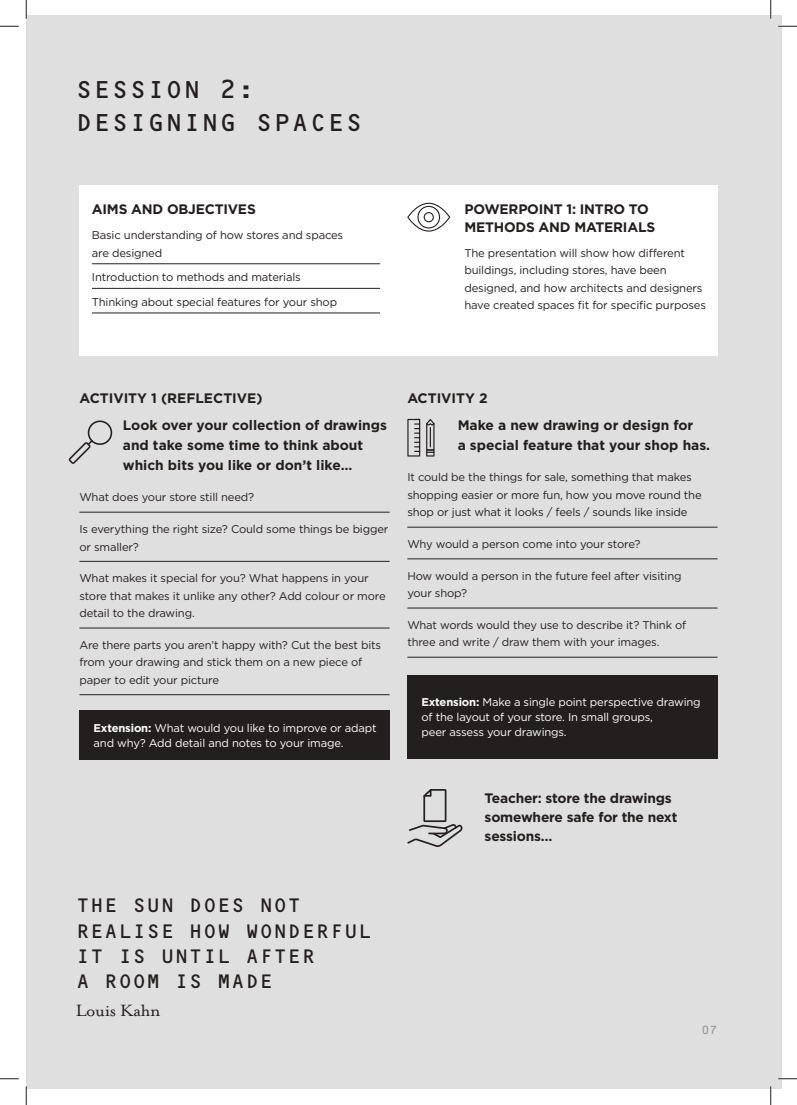
<style>
.page{position:relative;width:797px;height:1105px;background:#fff}
.page>*{position:absolute;margin:0;border:0;box-sizing:border-box;transform-origin:0 0}
.t1{font:25px/33.8px "OCRB Std";color:#241f1f}
.t2{font:20px/25.5px "OCRB Std";letter-spacing:-.015em;color:#241f1f}
.t3{font:18.75px "Mrs Eaves OT";letter-spacing:-.015em;color:#241f1f}
.t4{font:700 13.75px/27.1px "Gotham";letter-spacing:-.01em;color:#241f1f}
.t5{font:11.25px/17.5px "Gotham";letter-spacing:-.015em;color:#241f1f}
.t6{font:11.25px/15px "Gotham";letter-spacing:-.015em;color:#fff}
.t7{font:11.25px "OCRB Std";color:#969698}
.s1{font-weight:700}
.s2{color:#241f1f}
</style>
<div class="page">
<div style="left:26px;top:16px;width:755px;height:1073px;background:#e0dfdf"></div>
<hr style="left:79px;top:512px;width:310px;height:1px;background:#241f1f">
<hr style="left:79px;top:561px;width:310px;height:1px;background:#241f1f">
<hr style="left:79px;top:628px;width:310px;height:1px;background:#241f1f">
<hr style="left:79px;top:694px;width:310px;height:1px;background:#241f1f">
<hr style="left:407px;top:527px;width:310px;height:1px;background:#241f1f">
<hr style="left:407px;top:559px;width:310px;height:1px;background:#241f1f">
<hr style="left:407px;top:608px;width:310px;height:1px;background:#241f1f">
<hr style="left:407px;top:657px;width:310px;height:1px;background:#241f1f">
<div style="left:79px;top:186px;width:638px;height:170px;background:#fff"></div>
<hr style="left:92px;top:264px;width:288px;height:1px;background:#241f1f">
<hr style="left:92px;top:288px;width:288px;height:1px;background:#241f1f">
<hr style="left:92px;top:313px;width:288px;height:1px;background:#241f1f">
<svg style="left:407px;top:203px;width:43px;height:29px"></svg>
<svg style="left:407px;top:789px;width:55px;height:58px"></svg>
<svg style="left:407px;top:419px;width:13px;height:38px"></svg>
<svg style="left:426px;top:419px;width:8px;height:38px"></svg>
<svg style="left:69px;top:420px;width:44px;height:44px"></svg>
<div style="left:79px;top:710px;width:310px;height:50px;background:#241f1f"></div>
<div style="left:407px;top:675px;width:310px;height:83px;background:#241f1f"></div>
<svg style="left:0;top:25px;width:19px;height:2px"></svg>
<svg style="left:778px;top:25px;width:19px;height:2px"></svg>
<svg style="left:0;top:1078px;width:19px;height:1px"></svg>
<svg style="left:778px;top:1078px;width:19px;height:1px"></svg>
<svg style="left:25px;top:0;width:2px;height:19px"></svg>
<svg style="left:25px;top:1086px;width:2px;height:19px"></svg>
<svg style="left:770px;top:0;width:1px;height:19px"></svg>
<svg style="left:770px;top:1086px;width:1px;height:19px"></svg>
<h1 class="t1" style="left:75px;top:72px;width:290px">SESSION 2:<br>DESIGNING SPACES</h1>
<p class="t4" style="left:92px;top:196px;width:165px">AIMS AND OBJECTIVES</p>
<p class="t5" style="left:92px;top:226px;width:253px">Basic understanding of how stores and spaces are designed</p>
<p class="t5" style="left:92px;top:265px;width:247px;line-height:24.6px">Introduction to methods and materials<br>Thinking about special features for your shop</p>
<p class="t4" style="left:464px;top:201px;width:192px;line-height:17.5px">POWERPOINT 1: INTRO TO<br>METHODS AND MATERIALS</p>
<p class="t5" style="left:464px;top:244px;width:243px">The presentation will show how different buildings, including stores, have been designed, and how architects and designers have created spaces fit for specific purposes</p>
<p class="t4" style="left:123px;top:384px;width:265px;text-indent:-43px">ACTIVITY 1 (REFLECTIVE)<br>Look over your collection of drawings</p>
<p class="t4" style="left:123px;top:435px;width:242px;line-height:20px">and take some time to think about which bits you like or don’t like…</p>
<p class="t5" style="left:79px;top:488px;width:176px">What does your store still need?</p>
<p class="t5" style="left:79px;top:520px;width:310px">Is everything the right size? Could some things be bigger or smaller?</p>
<p class="t5" style="left:79px;top:569px;width:308px">What makes it special for you? What happens in your store that makes it unlike any other? Add colour or more detail to the drawing.</p>
<p class="t5" style="left:79px;top:636px;width:303px">Are there parts you aren’t happy with? Cut the best bits from your drawing and stick them on a new piece of paper to edit your picture</p>
<p class="t6" style="left:94px;top:720px;width:290px"><span class="s1">Extension:</span> What would you like to improve or adapt and why? Add detail and notes to your image. <span class="s2">image.</span></p>
<p class="t4" style="left:457px;top:384px;width:237px;text-indent:-50px">ACTIVITY 2<br>Make a new drawing or design for</p>
<p class="t4" style="left:457px;top:431px;width:254px">a special feature that your shop has.</p>
<p class="t5" style="left:407px;top:468px;width:296px">It could be the things for sale, something that makes shopping easier or more fun, how you move round the shop or just what it looks / feels / sounds like inside</p>
<p class="t5" style="left:407px;top:535px;width:234px">Why would a person come into your store?</p>
<p class="t5" style="left:407px;top:567px;width:276px">How would a person in the future feel after visiting your shop?</p>
<p class="t5" style="left:407px;top:616px;width:280px">What words would they use to describe it? Think of three and write / draw them with your images.</p>
<p class="t6" style="left:421px;top:694px;width:281px"><span class="s1">Extension:</span> Make a single point perspective drawing of the layout of your store. In small groups,<br>peer assess your drawings.</p>
<p class="t4" style="left:484px;top:789px;width:194px;line-height:18.8px">Teacher: store the drawings somewhere safe for the next sessions…</p>
<h2 class="t2" style="left:76px;top:892px;width:298px">THE SUN DOES NOT<br>REALISE HOW WONDERFUL<br>IT IS UNTIL AFTER<br>A ROOM IS MADE</h2>
<h3 class="t3" style="left:76px;top:999px;width:86px">Louis Kahn</h3>
<p class="t7" style="left:701px;top:1023px;width:18px">07</p>
</div>
